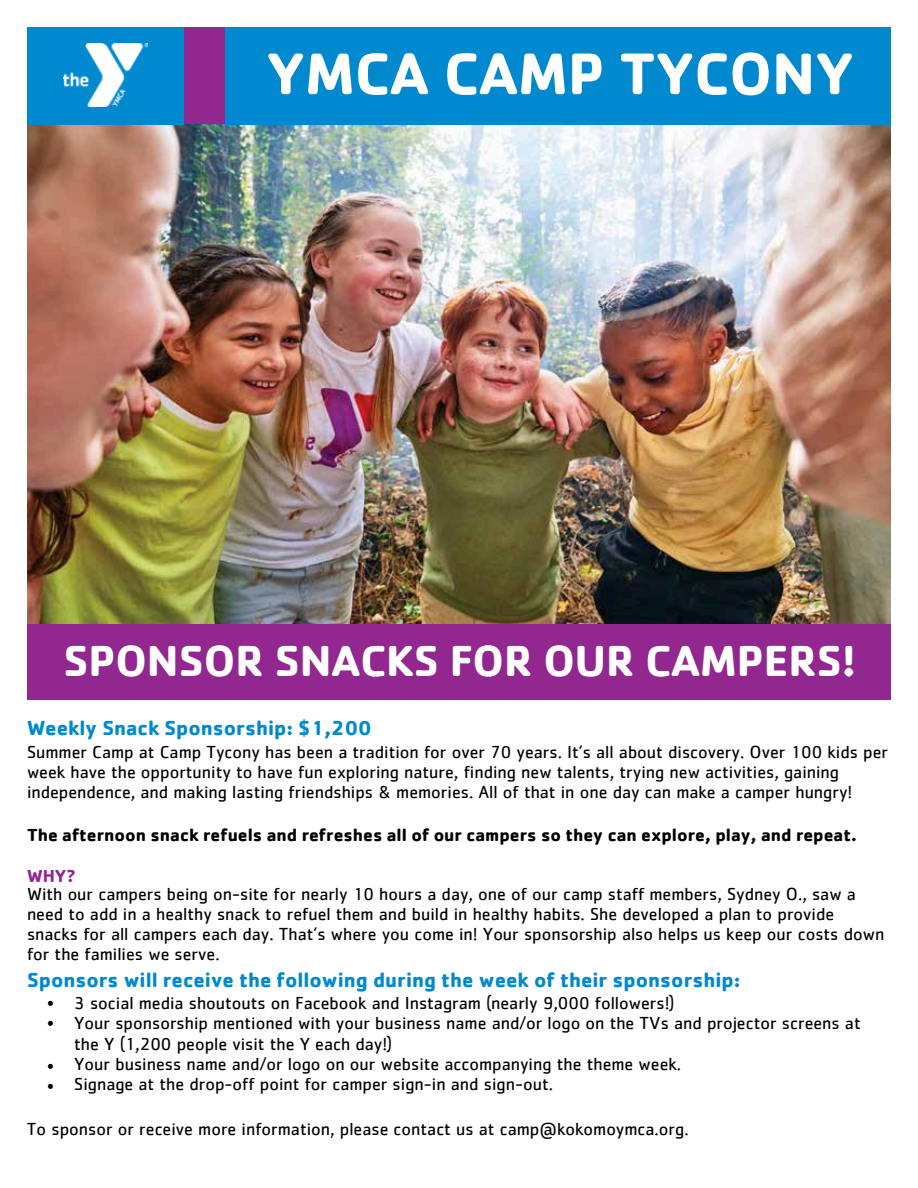
<style>
.page{position:relative;width:918px;height:1188px;background:#fff}
.page>*{position:absolute;margin:0;border:0;box-sizing:border-box;transform-origin:0 0}
.t1{font:700 60.75px "Cachet";color:#fff}
.t2{font:700 44.85px "Cachet";color:#fff}
.t3{font:700 21px "Cachet";color:#0089cf}
.t4{font:18px/20.2px "Cachet";color:#000}
.t5{font:700 18px "Cachet";color:#000}
.t6{font:700 18px "Cachet";color:#92278f}
</style>
<div class="page">
<div style="left:83px;top:27px;width:142px;height:97px;background:#92278f"></div>
<img style="left:27px;top:124px;width:864px;height:500px">
<div style="left:27px;top:27px;width:157px;height:97px;background:#0089cf"></div>
<div style="left:27px;top:624px;width:864px;height:76px;background:#92278f"></div>
<div style="left:225px;top:27px;width:666px;height:97px;background:#0089cf"></div>
<img style="left:64px;top:44px;width:83px;height:63px">
<p class="t1" style="left:266px;top:34px;width:589px">YMCA CAMP TYCONY</p>
<p class="t2" style="left:63px;top:632px;width:794px">SPONSOR SNACKS FOR OUR CAMPERS!</p>
<p class="t3" style="left:27px;top:715px;width:346px">Weekly Snack Sponsorship: $1,200</p>
<h1 class="t4" style="left:27px;top:743px;width:863px">Summer Camp at Camp Tycony has been a tradition for over 70 years. It’s all about discovery. Over 100 kids per week have the opportunity to have fun exploring nature, finding new talents, trying new activities, gaining independence, and making lasting friendships &amp; memories. All of that in one day can make a camper hungry!</h1>
<p class="t5" style="left:27px;top:823px;width:831px">The afternoon snack refuels and refreshes all of our campers so they can explore, play, and repeat.</p>
<h2 class="t6" style="left:27px;top:864px;width:50px">WHY?</h2>
<p class="t4" style="left:27px;top:884px;width:859px">With our campers being on-site for nearly 10 hours a day, one of our camp staff members, Sydney O., saw a need to add in a healthy snack to refuel them and build in healthy habits. She developed a plan to provide snacks for all campers each day. That’s where you come in! Your sponsorship also helps us keep our costs down for the families we serve.</p>
<p class="t3" style="left:27px;top:967px;width:715px">Sponsors will receive the following during the week of their sponsorship:</p>
<h3 class="t4" style="left:47px;top:994px;width:8px">• •</h3>
<p class="t4" style="left:74px;top:994px;width:602px">3 social media shoutouts on Facebook and Instagram (nearly 9,000 followers!)</p>
<p class="t4" style="left:74px;top:1014px;width:788px">Your sponsorship mentioned with your business name and/or logo on the TVs and projector screens at the Y (1,200 people visit the Y each day!)</p>
<p class="t4" style="left:74px;top:1054px;width:608px">Your business name and/or logo on our website accompanying the theme week.</p>
<p class="t4" style="left:74px;top:1075px;width:480px">Signage at the drop-off point for camper sign-in and sign-out.</p>
<p class="t4" style="left:47px;top:1057px;width:8px">• •</p>
<p class="t4" style="left:27px;top:1120px;width:663px">To sponsor or receive more information, please contact us at camp@kokomoymca.org.</p>
</div>
